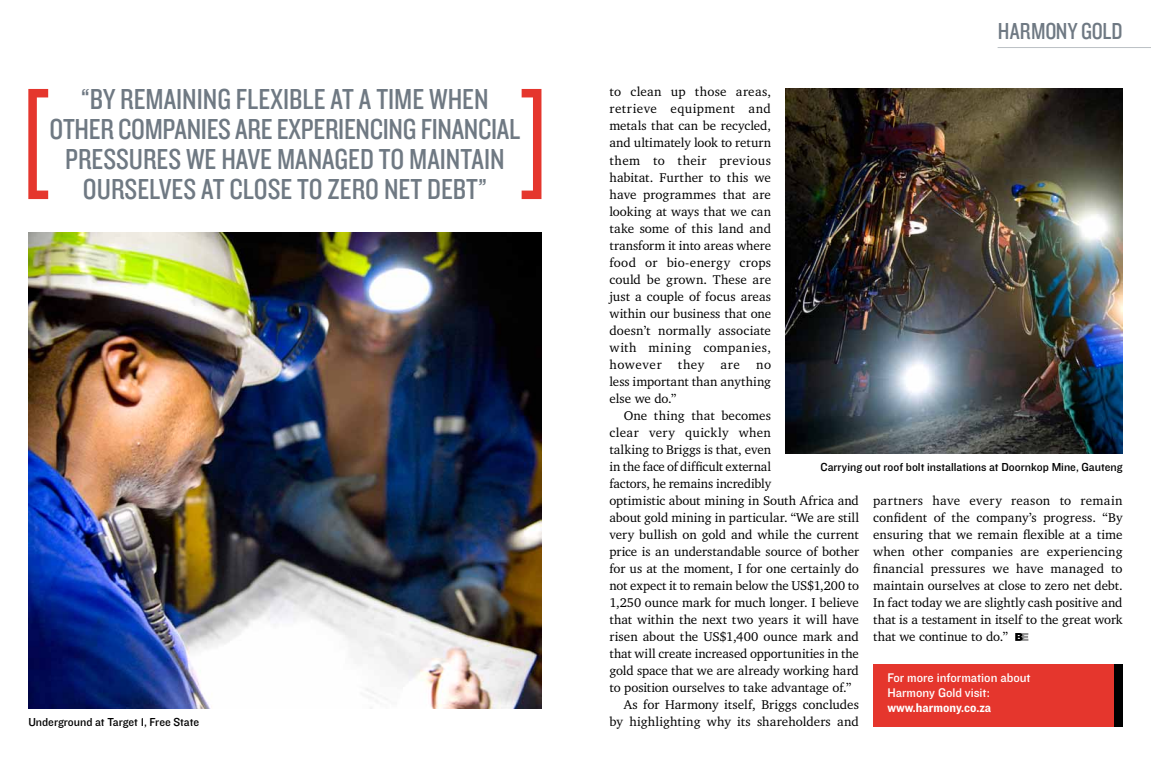
<style>
.page{position:relative;width:1151px;height:783px;background:#fff}
.page>*{position:absolute;margin:0;border:0;box-sizing:border-box;transform-origin:0 0}
.t1{font:30px/30px "Knockout HTF29 Junior Liteweight";color:#6f7983;text-align:center}
.t2{font:24px "Knockout HTF29 Junior Liteweight";color:#6f7983}
.t3{font:13px/17px "Charter IT Cby BT";color:#000;text-align:justify}
.t4{font:13px/15px "Knockout HTF31 Junior Middlewt";color:#fff}
.t5{font:13px "Charter IT Cby BT";letter-spacing:.025em;color:#000}
.t6{font:13px "Knockout HTF51 Middleweight";color:#fff}
.t7{font:12px "Knockout HTF31 Junior Middlewt";color:#000}
</style>
<div class="page">
<img style="left:785px;top:88px;width:338px;height:365px">
<img style="left:28px;top:232px;width:513px;height:476px">
<svg style="left:1015px;top:633px;width:13px;height:7px"></svg>
<hr style="left:997px;top:47px;width:154px;height:1px;background:#bbc0c4">
<div style="left:873px;top:663px;width:250px;height:63px;background:#e5362d"></div>
<div style="left:1114px;top:663px;width:9px;height:63px;background:#000"></div>
<svg style="left:28px;top:89px;width:20px;height:110px"></svg>
<svg style="left:522px;top:89px;width:19px;height:110px"></svg>
<h1 class="t1" style="left:50px;top:85px;width:472px">“BY REMAINING FLEXIBLE AT A TIME WH EN OTHER COMPANIES ARE EXPERIENCING FINANCIAL PRESSURES WE HAVE MANAGED TO MAINTAIN OURSELVES AT CLOSE TO ZERO NET DEBT”</h1>
<p class="t7" style="left:28px;top:715px;width:172px">Underground at Target 1, Free State</p>
<h2 class="t2" style="left:998px;top:18px;width:126px">HARMONY GOLD</h2>
<p class="t3" style="left:609px;top:83px;width:163px">to clean up those areas, retrieve equipment and metals that can be recycled, and ultimately look to return them to their previous habitat. Further to this we have programmes that are looking at ways that we can take some of this land and transform it into areas where food or bio-energy crops could be grown. These are just a couple of focus areas within our business that one doesn’t normally associate with mining companies, however they are no less important than anything else we do.”</p>
<p class="t3" style="left:624px;top:406px;width:149px">One thing that becomes</p>
<p class="t5" style="left:609px;top:424px;width:163px">clear very quickly when</p>
<p class="t3" style="left:609px;top:440px;width:163px">talking to Briggs is that, even</p>
<p class="t3" style="left:609px;top:457px;width:163px">in the face of difficult external</p>
<p class="t3" style="left:609px;top:474px;width:163px">factors, he remains incredibly</p>
<p class="t3" style="left:609px;top:491px;width:251px">optimistic about mining in South Africa and</p>
<p class="t3" style="left:609px;top:508px;width:251px">about gold mining in particular. “We are still</p>
<p class="t3" style="left:609px;top:525px;width:251px">very bullish on gold and while the current</p>
<p class="t3" style="left:609px;top:542px;width:251px">price is an understandable source of bother</p>
<p class="t3" style="left:609px;top:559px;width:251px">for us at the moment, I for one certainly do</p>
<p class="t3" style="left:609px;top:576px;width:251px">not expect it to remain below the US$1,200 to</p>
<p class="t3" style="left:609px;top:593px;width:251px">1,250 ounce mark for much longer. I believe</p>
<p class="t3" style="left:609px;top:610px;width:251px">that within the next two years it will have</p>
<p class="t3" style="left:609px;top:627px;width:251px">risen about the US$1,400 ounce mark and</p>
<p class="t3" style="left:609px;top:644px;width:251px">that will create increased opportunities in the</p>
<p class="t3" style="left:609px;top:661px;width:251px">gold space that we are already working hard</p>
<p class="t3" style="left:609px;top:678px;width:243px">to position ourselves to take advantage of.”</p>
<p class="t3" style="left:624px;top:695px;width:237px">As for Harmony itself, Briggs concludes</p>
<p class="t3" style="left:609px;top:712px;width:251px">by highlighting why its shareholders and</p>
<p class="t7" style="left:821px;top:460px;width:304px">Carrying out roof bolt installations at Doornkop Mine, Gauteng</p>
<p class="t3" style="left:873px;top:491px;width:251px">partners have every reason to remain confident of the company’s progress. “By ensuring that we remain flexible at a time when other companies are experiencing financial pressures we have managed to maintain ourselves at close to zero net debt.<br>In fact today we are slightly cash positive and that is a testament in itself to the great work that we continue to do.”</p>
<p class="t4" style="left:887px;top:670px;width:145px">For more information about<br>Harmony Gold visit:</p>
<p class="t6" style="left:887px;top:700px;width:105px">www.harmony.co.za</p>
</div>
